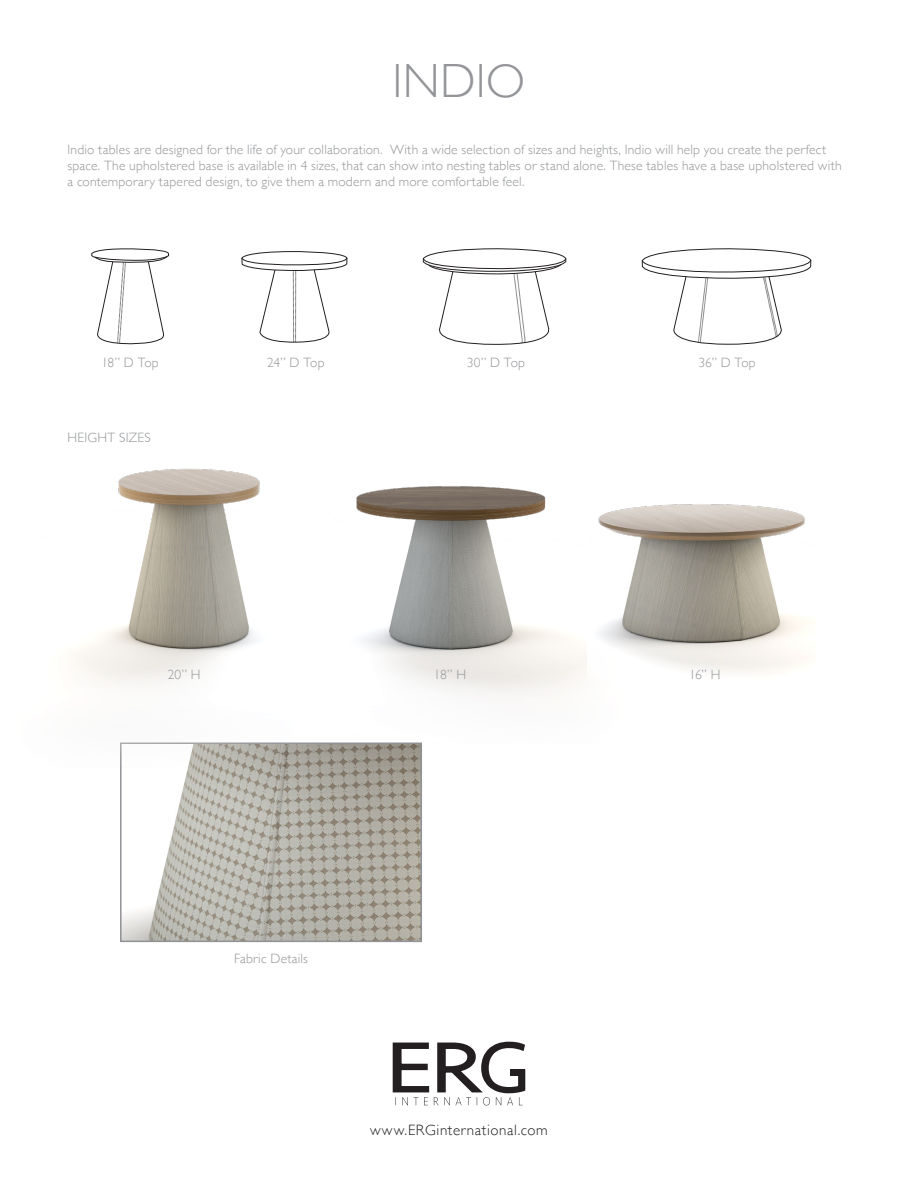
<style>
.page{position:relative;width:918px;height:1188px;background:#fff}
.page>*{position:absolute;margin:0;border:0;box-sizing:border-box;transform-origin:0 0}
.Headers{font:300 48px "Gill Sans";letter-spacing:.005em;color:#939598}
.AddressBar{font:300 15px "Gill Sans";letter-spacing:.04em;color:#231f20}
.Call_out_9_pt{font:300 13.5px/16.2px "Gill Sans";letter-spacing:.015em;color:#939598}
</style>
<div class="page">
<svg style="left:392px;top:1041px;width:134px;height:64px"></svg>
<div style="left:510px;top:1070px;width:15px;height:6px;background:#231f20"></div>
<svg style="left:91px;top:249px;width:78px;height:85px"></svg>
<svg style="left:242px;top:252px;width:106px;height:82px"></svg>
<svg style="left:423px;top:249px;width:144px;height:96px"></svg>
<svg style="left:642px;top:249px;width:170px;height:96px"></svg>
<img style="left:123px;top:768px;width:296px;height:171px">
<div style="left:120px;top:742px;width:302px;height:200px;border:2px solid #919295"></div>
<img style="left:73px;top:334px;width:401px;height:434px">
<img style="left:214px;top:383px;width:373px;height:361px">
<img style="left:598px;top:504px;width:212px;height:169px">
<p class="Headers" style="left:393px;top:43px;width:134px">INDIO</p>
<p class="Call_out_9_pt" style="left:68px;top:141px;width:776px">Indio tables are designed for the life of your collaboration. With a wide selection of sizes and heights, Indio will help you create the perfect space. The upholstered base is available in 4 sizes, that can show into nesting tables or stand alone. These tables have a base upholstered with a contemporary tapered design, to give them a modern and more comfortable feel.</p>
<p class="Call_out_9_pt" style="left:102px;top:354px;width:59px">18” D Top</p>
<p class="Call_out_9_pt" style="left:267px;top:354px;width:59px">24” D Top</p>
<p class="Call_out_9_pt" style="left:467px;top:354px;width:60px">30” D Top</p>
<p class="Call_out_9_pt" style="left:699px;top:354px;width:59px">36” D Top</p>
<p class="Call_out_9_pt" style="left:68px;top:429px;width:85px">HEIGHT SIZES</p>
<p class="Call_out_9_pt" style="left:168px;top:666px;width:34px">20” H</p>
<p class="Call_out_9_pt" style="left:434px;top:666px;width:34px">18” H</p>
<p class="Call_out_9_pt" style="left:689px;top:666px;width:33px">16” H</p>
<p class="Call_out_9_pt" style="left:234px;top:950px;width:75px">Fabric Details</p>
<p class="AddressBar" style="left:370px;top:1118px;width:179px">www.ERGinternational.com</p>
</div>
